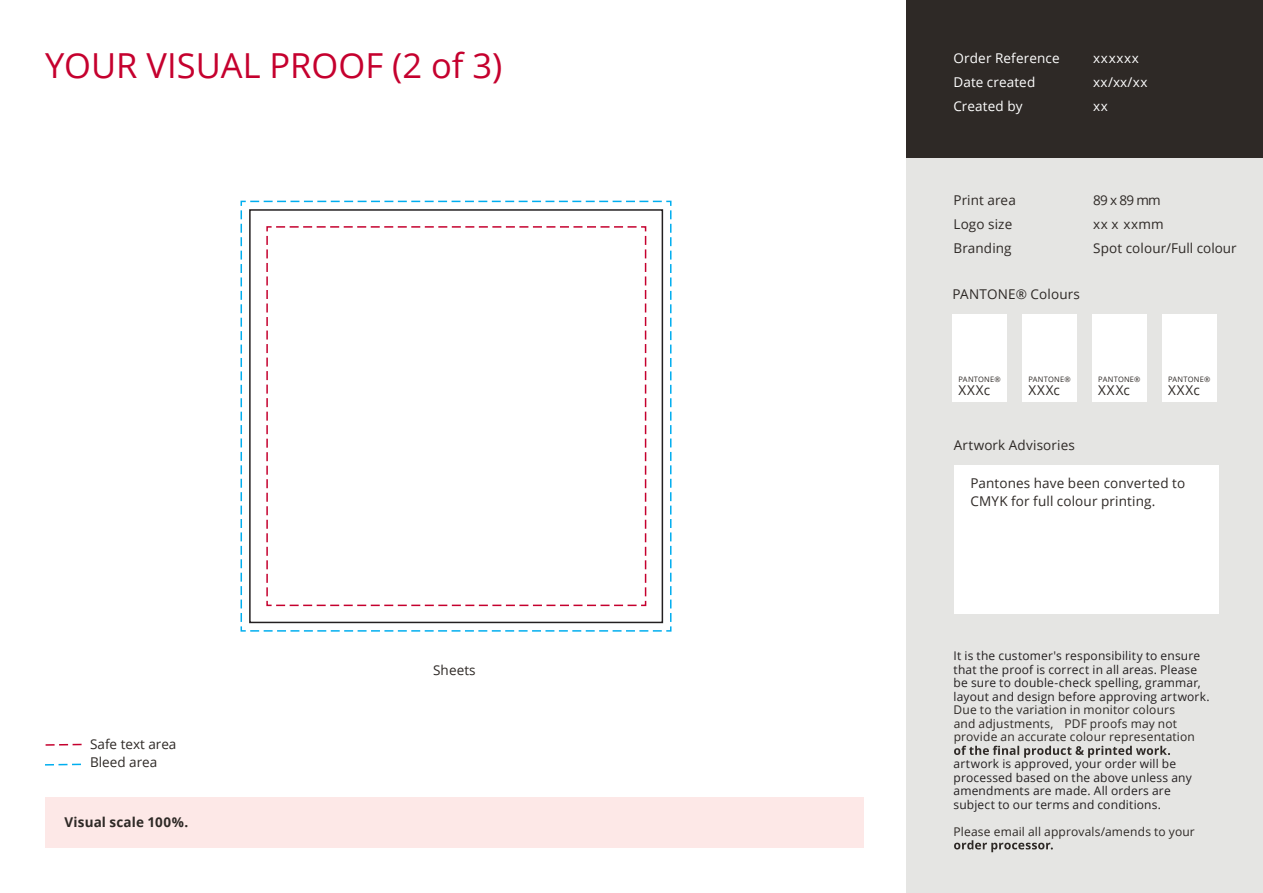
<style>
.page{position:relative;width:1263px;height:893px;background:#fff}
.page>*{position:absolute;margin:0;border:0;box-sizing:border-box;transform-origin:0 0}
.t1{font:34.5px "Open Sans";color:#c5002e}
.t2{font:13.5px/24px "Open Sans";letter-spacing:.01em;color:#2e2926}
.t3{font:13.5px/24px "Open Sans";letter-spacing:.01em;color:#fff}
.t4{font:700 13.5px "Open Sans";letter-spacing:.01em;color:#2e2926}
.t5{font:13.5px/24px "Open Sans";letter-spacing:.05em;color:#fff}
.t6{font:12px/13.5px "Open Sans";letter-spacing:.015em;color:#231f20}
.t7{font:12px/13.5px "Open Sans";letter-spacing:.015em;color:#2e2926}
.t8{font:7.5px "Open Sans";letter-spacing:.03em;color:#2e2926}
</style>
<div class="page">
<div style="left:45px;top:798px;width:818px;height:50px;background:#fde8e7"></div>
<div style="left:906px;top:0;width:357px;height:158px;background:#2e2926"></div>
<div style="left:906px;top:158px;width:357px;height:735px;background:#e5e5e3"></div>
<div style="left:954px;top:465px;width:264px;height:148px;background:#fff"></div>
<svg style="left:954px;top:840px;width:99px;height:12px"></svg>
<svg style="left:954px;top:746px;width:216px;height:12px"></svg>
<div style="left:1022px;top:314px;width:55px;height:55px;background:#fff"></div>
<div style="left:1022px;top:369px;width:55px;height:33px;background:#fff"></div>
<div style="left:1092px;top:314px;width:55px;height:55px;background:#fff"></div>
<div style="left:1092px;top:369px;width:55px;height:33px;background:#fff"></div>
<div style="left:1162px;top:314px;width:55px;height:55px;background:#fff"></div>
<div style="left:1162px;top:369px;width:55px;height:33px;background:#fff"></div>
<div style="left:952px;top:369px;width:55px;height:33px;background:#fff"></div>
<div style="left:952px;top:314px;width:55px;height:55px;background:#fff"></div>
<svg style="left:240px;top:200px;width:432px;height:432px"></svg>
<svg style="left:45px;top:743px;width:37px;height:3px"></svg>
<svg style="left:45px;top:763px;width:36px;height:3px"></svg>
<h1 class="t1" style="left:45px;top:42px;width:459px">YOUR VISUAL PROOF (2 of 3)</h1>
<p class="t3" style="left:953px;top:46px;width:108px">Order Reference<br>Date created<br>Created by</p>
<p class="t5" style="left:1093px;top:46px;width:56px">xxxxxx xx/xx/xx xx</p>
<p class="t2" style="left:953px;top:188px;width:64px">Print area<br>Logo size<br>Branding</p>
<p class="t2" style="left:1093px;top:188px;width:145px">89 x 89 mm<br>xx x xxmm<br>Spot colour/Full colour</p>
<p class="t2" style="left:952px;top:282px;width:129px">PANTONE® Colours</p>
<p class="t8" style="left:958px;top:374px;width:44px">PANTONE®</p>
<p class="t2" style="left:958px;top:378px;width:33px">XXXc</p>
<p class="t8" style="left:1028px;top:374px;width:44px">PANTONE®</p>
<p class="t2" style="left:1028px;top:378px;width:33px">XXXc</p>
<p class="t2" style="left:954px;top:433px;width:123px">Artwork Advisories</p>
<p class="t8" style="left:1098px;top:374px;width:44px">PANTONE®</p>
<p class="t2" style="left:1098px;top:378px;width:33px">XXXc</p>
<p class="t8" style="left:1168px;top:374px;width:44px">PANTONE®</p>
<p class="t2" style="left:1168px;top:378px;width:33px">XXXc</p>
<p class="t2" style="left:90px;top:734px;width:88px;line-height:18.5px">Safe text area<br>Bleed area</p>
<p class="t4" style="left:64px;top:813px;width:125px">Visual scale 100%.</p>
<p class="t2" style="left:433px;top:658px;width:44px">Sheets</p>
<p class="t2" style="left:970px;top:474px;width:216px;line-height:18px">Pantones have been converted to<br>CMYK for full colour printing.</p>
<p class="t6" style="left:953px;top:649px;width:258px">It is the customer's responsibility to ensure that the proof is correct in all areas. Please be sure to double-check spelling, grammar, layout and design before approving artwork.</p>
<p class="t7" style="left:954px;top:703px;width:243px">Due to the variation in monitor colours and adjustments, PDF proofs may not provide an accurate colour representation</p>
<p class="t6" style="left:953px;top:757px;width:240px">artwork is approved, your order will be processed based on the above unless any amendments are made. All orders are subject to our terms and conditions.</p>
<p class="t7" style="left:953px;top:824px;width:243px">Please email all approvals/amends to your</p>
</div>
